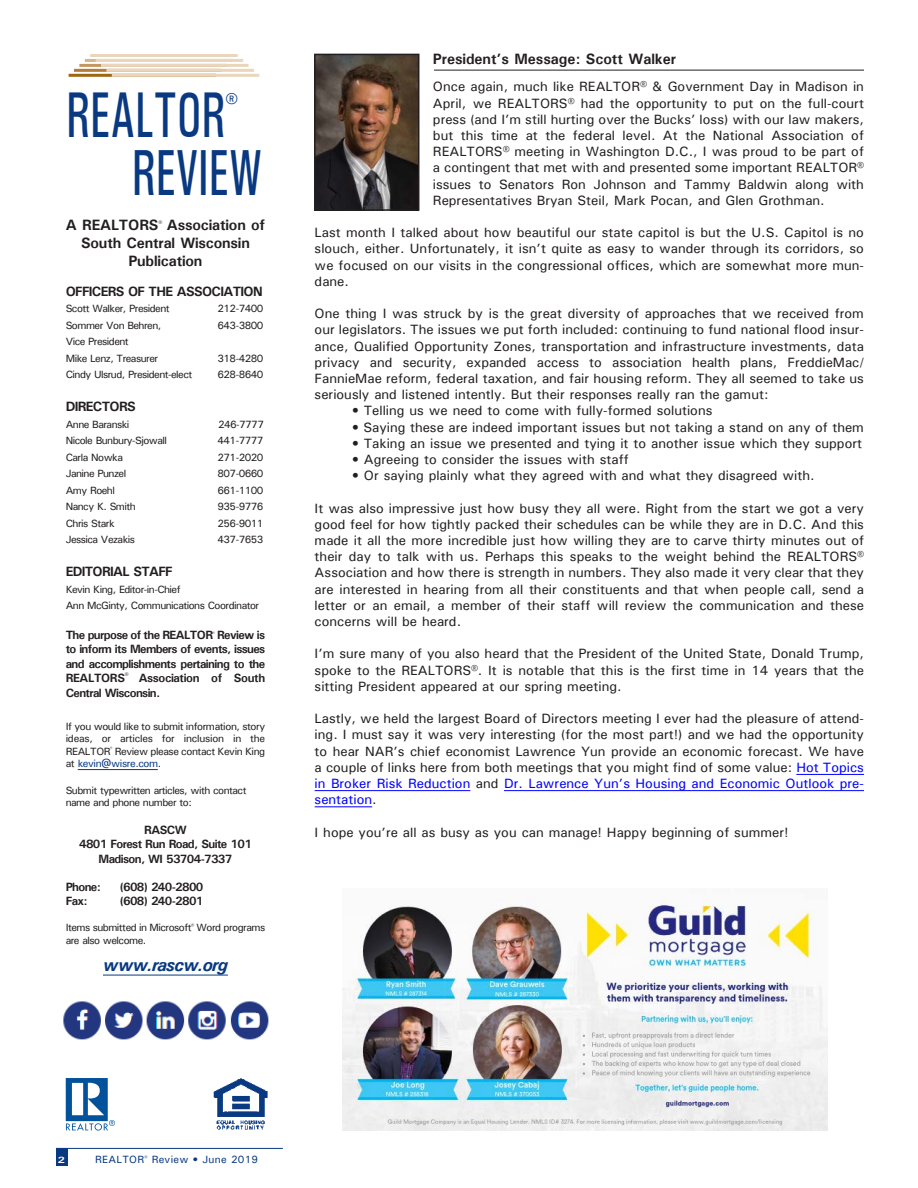
<style>
.page{position:relative;width:918px;height:1188px;background:#fff}
.page>*{position:absolute;margin:0;border:0;box-sizing:border-box;transform-origin:0 0}
.t1{font:500 condensed 65.25px "Univers";color:#083981;scale:.74 1}
.t2{font:500 condensed 64.8px "Univers";color:#083981;scale:.74 1}
.t3{font:500 condensed 24px "Univers";color:#083981}
.t4{font:italic 700 18px "Univers";letter-spacing:-.05em;color:#083981}
.t5{font:700 15px/18px "Univers";letter-spacing:-.01em;color:#231f20;text-align:center}
.t6{font:500 13.5px/16.2px "Univers";color:#231f20;text-align:justify}
.t7{font:700 13.5px "Univers";letter-spacing:-.05em;color:#231f20}
.t8{font:700 12px/14.4px "Univers";letter-spacing:-.05em;color:#231f20;text-align:justify}
.t9{font:500 10.5px/12.6px "Univers";letter-spacing:-.05em;color:#231f20}
.t10{font:500 10.5px "Univers";letter-spacing:.025em;color:#083981}
.t11{font:500 10.5px "Univers";letter-spacing:-.04em;color:#083981}
.t12{font:700 9px "Univers";color:#fff;scale:1.32 1}
.t13{font:700 4.5px "Univers";color:#231f20}
.s1{color:#231f20}
.s2{color:#00f}
</style>
<div class="page">
<hr style="left:433px;top:70px;width:431px;height:1px;background:#231f20">
<hr style="left:796px;top:774px;width:68px;height:1px;background:#00f">
<hr style="left:315px;top:790px;width:155px;height:1px;background:#00f">
<hr style="left:504px;top:790px;width:360px;height:1px;background:#00f">
<hr style="left:315px;top:806px;width:57px;height:1px;background:#00f">
<hr style="left:78px;top:769px;width:80px;height:1px;background:#083981">
<hr style="left:103px;top:975px;width:125px;height:1px;background:#083981">
<div style="left:56px;top:1149px;width:11px;height:17px;background:#083981"></div>
<hr style="left:56px;top:1148px;width:227px;height:1px;background:#083981">
<img style="left:214px;top:1078px;width:54px;height:52px">
<svg style="left:66px;top:1078px;width:49px;height:53px"></svg>
<hr style="left:69px;top:74px;width:147px;height:3px;background:#9e6512">
<hr style="left:74px;top:69px;width:148px;height:3px;background:#b17e39">
<hr style="left:79px;top:64px;width:148px;height:3px;background:#c39762">
<hr style="left:85px;top:59px;width:147px;height:3px;background:#d5b58c">
<hr style="left:90px;top:54px;width:148px;height:3px;background:#e9d6bd">
<hr style="left:96px;top:59px;width:147px;height:3px;background:#e9d6bd">
<hr style="left:101px;top:64px;width:148px;height:3px;background:#e9d6bd">
<hr style="left:106px;top:69px;width:148px;height:3px;background:#e9d6bd">
<hr style="left:112px;top:74px;width:147px;height:3px;background:#e9d6bd">
<div style="left:419px;top:68px;width:15px;height:5px;background:#fff"></div>
<img style="left:317px;top:57px;width:99px;height:151px">
<div style="left:314px;top:54px;width:105px;height:157px;border:2px solid #231f20"></div>
<img style="left:343px;top:899px;width:485px;height:232px">
<img style="left:63px;top:1001px;width:206px;height:39px">
<h2 class="t2" style="left:66px;top:77px;width:217px">REALTOR</h2>
<h3 class="t3" style="left:226px;top:89px;width:13px">®</h3>
<h1 class="t1" style="left:132px;top:135px;width:177px">REVIEW</h1>
<p class="t5" style="left:66px;top:216px;width:201px">A REALTORS<sup>®</sup> Association of<br>South Central Wisconsin<br>Publication</p>
<p class="t7" style="left:66px;top:283px;width:199px">OFFICERS OF THE ASSOCIATION</p>
<p class="t9" style="left:66px;top:302px;width:106px">Scott Walker, President</p>
<p class="t9" style="left:218px;top:302px;width:47px">212-7400</p>
<p class="t9" style="left:66px;top:319px;width:97px">Sommer Von Behren,</p>
<p class="t9" style="left:218px;top:319px;width:47px">643-3800</p>
<p class="t9" style="left:66px;top:333px;width:94px;line-height:16.5px">Vice President<br>Mike Lenz, Treasurer</p>
<p class="t9" style="left:218px;top:352px;width:47px">318-4280</p>
<p class="t9" style="left:66px;top:368px;width:128px">Cindy Ulsrud, President-elect</p>
<p class="t9" style="left:218px;top:368px;width:47px">628-8640</p>
<p class="t7" style="left:66px;top:398px;width:72px">DIRECTORS</p>
<p class="t9" style="left:66px;top:418px;width:65px">Anne Baranski</p>
<p class="t9" style="left:218px;top:418px;width:47px">246-7777</p>
<p class="t9" style="left:66px;top:434px;width:103px">Nicole Bunbury-Sjowall</p>
<p class="t9" style="left:218px;top:434px;width:47px">441-7777</p>
<p class="t9" style="left:66px;top:451px;width:59px">Carla Nowka</p>
<p class="t9" style="left:218px;top:451px;width:47px">271-2020</p>
<p class="t9" style="left:66px;top:467px;width:62px">Janine Punzel</p>
<p class="t9" style="left:218px;top:467px;width:47px">807-0660</p>
<p class="t9" style="left:66px;top:484px;width:51px">Amy Roehl</p>
<p class="t9" style="left:218px;top:484px;width:47px">661-1100</p>
<p class="t9" style="left:66px;top:500px;width:72px">Nancy K. Smith</p>
<p class="t9" style="left:218px;top:500px;width:47px">935-9776</p>
<p class="t9" style="left:66px;top:517px;width:50px">Chris Stark</p>
<p class="t9" style="left:218px;top:517px;width:47px">256-9011</p>
<p class="t9" style="left:66px;top:533px;width:71px">Jessica Vezakis</p>
<p class="t9" style="left:218px;top:533px;width:47px">437-7653</p>
<p class="t7" style="left:66px;top:563px;width:109px">EDITORIAL STAFF</p>
<p class="t9" style="left:66px;top:580px;width:195px;line-height:16.5px">Kevin King, Editor-in-Chief<br>Ann McGinty, Communications Coordinator</p>
<p class="t8" style="left:66px;top:628px;width:201px">The purpose of the REALTOR Review is</p>
<p class="t13" style="left:212px;top:630px;width:4px">®</p>
<p class="t8" style="left:66px;top:642px;width:201px">to inform its Members of events, issues and accomplishments pertaining to the REALTORS<sup>®</sup> Association of South Central Wisconsin.</p>
<p class="t9" style="left:66px;top:720px;width:201px;text-align:justify">If you would like to submit information, story ideas, or articles for inclusion in the REALTOR Review please contact Kevin King</p>
<p class="t13" style="left:110px;top:746px;width:4px">®</p>
<p class="t11" style="left:66px;top:757px;width:97px"><span class="s1">at</span> kevin@wisre.com<span class="s1">.</span></p>
<p class="t9" style="left:66px;top:783px;width:182px">Submit typewritten articles, with contact name and phone number to:</p>
<p class="t8" style="left:79px;top:823px;width:174px;text-align:center">RASCW<br>4801 Forest Run Road, Suite 101<br>Madison, WI 53704-7337</p>
<p class="t8" style="left:66px;top:879px;width:37px">Phone:</p>
<p class="t8" style="left:120px;top:879px;width:85px">(608) 240-2800</p>
<p class="t8" style="left:66px;top:894px;width:23px">Fax:</p>
<p class="t8" style="left:120px;top:894px;width:85px">(608) 240-2801</p>
<p class="t9" style="left:66px;top:921px;width:201px">Items submitted in Microsoft<sup>®</sup> Word programs are also welcome.</p>
<h3 class="t4" style="left:103px;top:954px;width:127px">www.rascw.org</h3>
<p class="t5" style="left:433px;top:50px;width:245px">President’s Message: Scott Walker</p>
<p class="t6" style="left:433px;top:78px;width:433px">Once again, much like REALTOR® &amp; Government Day in Madison in April, we REALTORS® had the opportunity to put on the full-court press (and I’m still hurting over the Bucks’ loss) with our law makers, but this time at the federal level. At the National Association of REALTORS® meeting in Washington D.C., I was proud to be part of a contingent that met with and presented some important REALTOR® issues to Senators Ron Johnson and Tammy Baldwin along with Representatives Bryan Steil, Mark Pocan, and Glen Grothman.</p>
<p class="t6" style="left:315px;top:224px;width:551px">Last month I talked about how beautiful our state capitol is but the U.S. Capitol is no slouch, either. Unfortunately, it isn’t quite as easy to wander through its corridors, so we focused on our visits in the congressional offices, which are somewhat more mun&shy;dane.</p>
<p class="t6" style="left:315px;top:305px;width:551px">One thing I was struck by is the great diversity of approaches that we received from our legislators. The issues we put forth included: continuing to fund national flood insur&shy;ance, Qualified Opportunity Zones, transportation and infrastructure investments, data privacy and security, expanded access to association health plans, FreddieMac/ FannieMae reform, federal taxation, and fair housing reform. They all seemed to take us seriously and listened intently. But their responses really ran the gamut:</p>
<p class="t6" style="left:352px;top:402px;width:362px">• Telling us we need to come with fully-formed solutions</p>
<p class="t6" style="left:352px;top:418px;width:513px">• Saying these are indeed important issues but not taking a stand on any of them</p>
<p class="t6" style="left:352px;top:435px;width:511px">• Taking an issue we presented and tying it to another issue which they support</p>
<p class="t6" style="left:352px;top:451px;width:278px">• Agreeing to consider the issues with staff</p>
<p class="t6" style="left:352px;top:467px;width:464px">• Or saying plainly what they agreed with and what they disagreed with.</p>
<p class="t6" style="left:315px;top:499px;width:551px">It was also impressive just how busy they all were. Right from the start we got a very good feel for how tightly packed their schedules can be while they are in D.C. And this made it all the more incredible just how willing they are to carve thirty minutes out of their day to talk with us. Perhaps this speaks to the weight behind the REALTORS® Association and how there is strength in numbers. They also made it very clear that they are interested in hearing from all their constituents and that when people call, send a letter or an email, a member of their staff will review the communication and these concerns will be heard.</p>
<p class="t6" style="left:315px;top:645px;width:551px">I’m sure many of you also heard that the President of the United State, Donald Trump, spoke to the REALTORS®. It is notable that this is the first time in 14 years that the sitting President appeared at our spring meeting.</p>
<p class="t6" style="left:315px;top:710px;width:551px">Lastly, we held the largest Board of Directors meeting I ever had the pleasure of attend&shy;ing. I must say it was very interesting (for the most part!) and we had the opportunity to hear NAR’s chief economist Lawrence Yun provide an economic forecast. We have a couple of links here from both meetings that you might find of some value: <span class="s2">Hot Topics in Broker Risk Reduction</span> and <span class="s2">Dr. Lawrence Yun’s Housing and Economic Outlook pre&shy;sentation</span>.</p>
<p class="t6" style="left:315px;top:823px;width:475px">I hope you’re all as busy as you can manage! Happy beginning of summer!</p>
<p class="t12" style="left:57px;top:1154px;width:7px">2</p>
<p class="t10" style="left:95px;top:1152px;width:164px">REALTOR<sup>®</sup> Review • June 2019</p>
</div>
